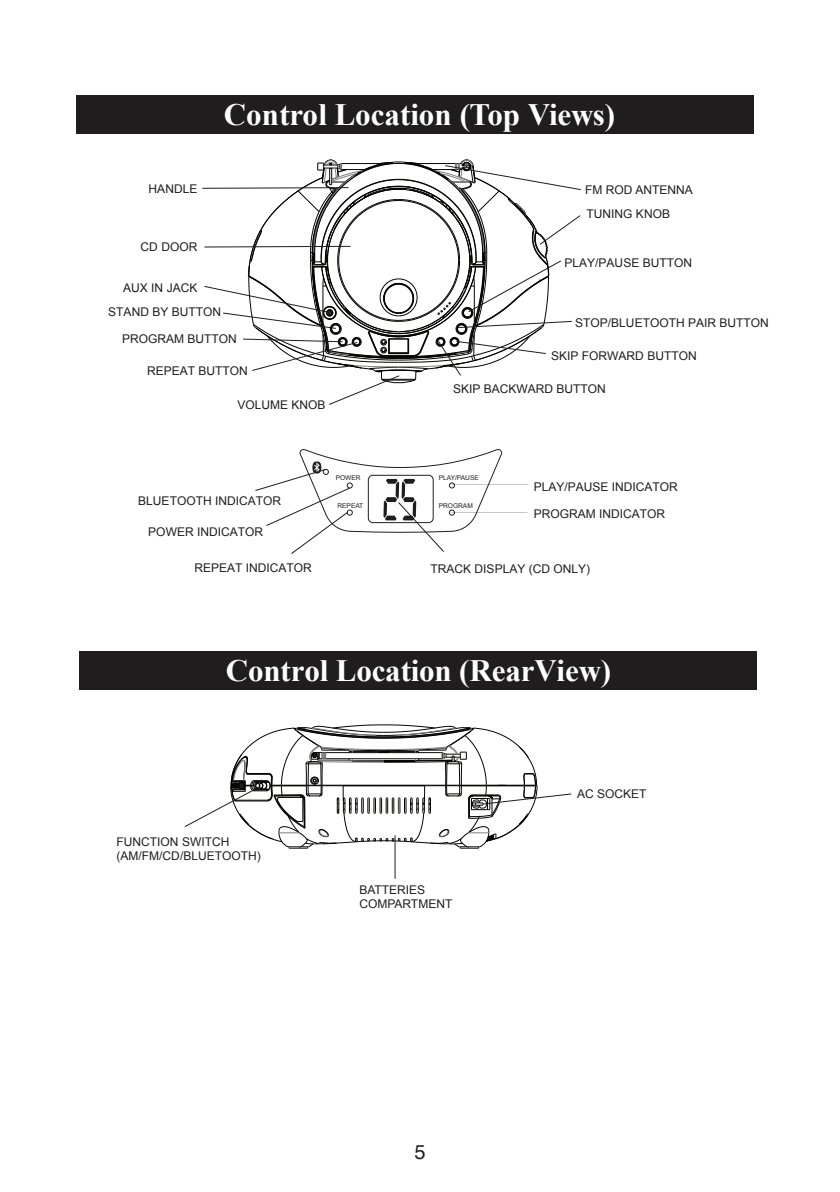
<style>
.page{position:relative;width:840px;height:1192px;background:#fff}
.page>*{position:absolute;margin:0;border:0;box-sizing:border-box;transform-origin:0 0}
.t1{font:700 31px "Times New Roman";letter-spacing:-.005em;color:#fff}
.t2{font:20px "Helvetica";color:#201c1d}
.t3{font:12px/14.4px "Arial";color:#201d1e}
.t4{font:6.6px "Arial";color:#231f20}
</style>
<div class="page">
<div style="left:76px;top:95px;width:677px;height:39px;background:#201d1e"></div>
<div style="left:79px;top:650px;width:677px;height:39px;background:#201d1e"></div>
<svg style="left:202px;top:159px;width:378px;height:245px"></svg>
<svg style="left:255px;top:449px;width:273px;height:104px"></svg>
<svg style="left:185px;top:724px;width:386px;height:124px"></svg>
<p class="t3" style="left:148px;top:182px;width:50px">HANDLE</p>
<p class="t3" style="left:141px;top:240px;width:58px">CD DOOR</p>
<p class="t3" style="left:123px;top:280px;width:76px">AUX IN JACK</p>
<h1 class="t1" style="left:223px;top:93px;width:393px">Control Location (Top Views)</h1>
<p class="t3" style="left:585px;top:178px;width:109px;line-height:24.4px">FM ROD ANTENNA<br>TUNING KNOB</p>
<p class="t3" style="left:564px;top:256px;width:129px">PLAY/PAUSE BUTTON</p>
<p class="t3" style="left:108px;top:305px;width:114px">STAND BY BUTTON</p>
<p class="t3" style="left:122px;top:331px;width:116px">PROGRAM BUTTON</p>
<p class="t3" style="left:147px;top:364px;width:102px">REPEAT BUTTON</p>
<p class="t3" style="left:237px;top:397px;width:90px">VOLUME KNOB</p>
<p class="t3" style="left:575px;top:315px;width:195px">STOP/BLUETOOTH PAIR BUTTON</p>
<p class="t3" style="left:551px;top:348px;width:147px">SKIP FORWARD BUTTON</p>
<p class="t3" style="left:453px;top:381px;width:154px">SKIP BACKWARD BUTTON</p>
<p class="t3" style="left:138px;top:493px;width:144px">BLUETOOTH INDICATOR</p>
<p class="t3" style="left:148px;top:524px;width:116px">POWER INDICATOR</p>
<p class="t3" style="left:194px;top:560px;width:119px">REPEAT INDICATOR</p>
<p class="t4" style="left:438px;top:473px;width:42px">PLAY/PAUSE</p>
<p class="t4" style="left:335px;top:473px;width:26px">POWER</p>
<p class="t4" style="left:337px;top:501px;width:27px">REPEAT</p>
<p class="t4" style="left:438px;top:501px;width:36px">PROGRAM</p>
<p class="t3" style="left:533px;top:479px;width:146px">PLAY/PAUSE INDICATOR</p>
<p class="t3" style="left:533px;top:506px;width:133px">PROGRAM INDICATOR</p>
<p class="t3" style="left:430px;top:561px;width:161px">TRACK DISPLAY (CD ONLY)</p>
<h1 class="t1" style="left:226px;top:649px;width:386px">Control Location (RearView)</h1>
<p class="t3" style="left:116px;top:834px;width:145px">FUNCTION SWITCH (AM/FM/CD/BLUETOOTH)</p>
<p class="t3" style="left:359px;top:882px;width:94px">BATTERIES<br>COMPARTMENT</p>
<h2 class="t2" style="left:414px;top:1139px;width:13px">5</h2>
<p class="t3" style="left:577px;top:786px;width:71px">AC SOCKET</p>
</div>
